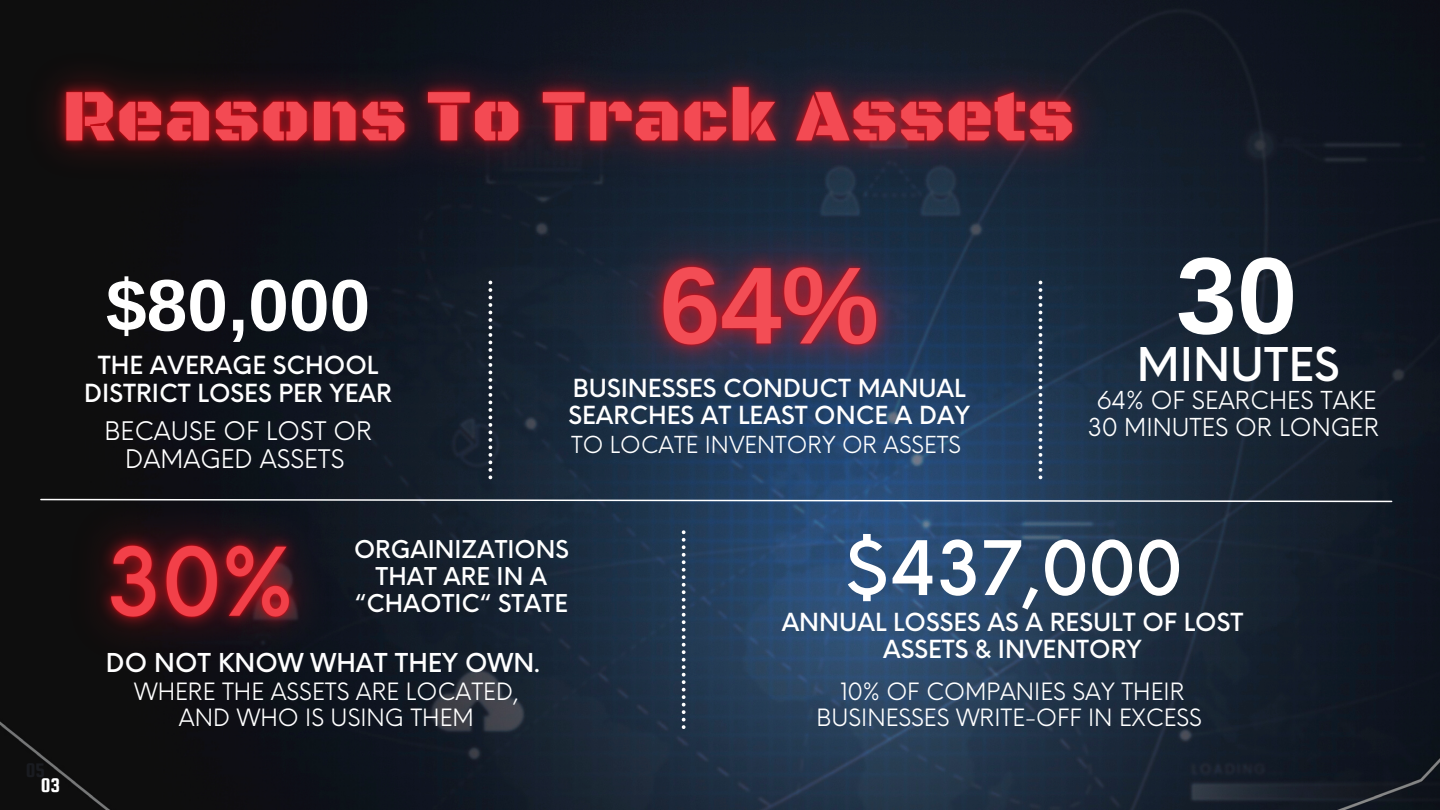
<style>
.page{position:relative;width:1440px;height:810px;background:#fff}
.page>*{position:absolute;margin:0;border:0;box-sizing:border-box;transform-origin:0 0}
.t1{font:700 109px "Arimo";color:#fff}
.t2{font:500 73.2px "Neue Einstellung";color:#fff}
.t3{font:700 73.2px "Arimo";color:#fff}
.t4{font:500 45.3px "Neue Einstellung";color:#fff}
.t5{font:500 25.4px "Neue Einstellung";color:#fff}
.t6{font:25px/27.8px "Neue Einstellung";color:#fff;text-align:center}
.t7{font:500 24.3px/27px "Neue Einstellung";color:#fff;text-align:center}
.t8{font:24.1px/27px "Neue Einstellung";color:#fff;text-align:center}
.t9{font:500 23.9px/27px "Neue Einstellung";color:#fff;text-align:center}
.t10{font:23.2px/26.2px "Neue Einstellung";color:#fff;text-align:center}
.t11{font:22.9px "Neue Einstellung";color:#fff}
.t12{font:21px "Squada One";color:#fff}
</style>
<div class="page">
<img style="left:0;top:0;width:1440px;height:810px">
<img style="left:0;top:2px;width:1145px;height:233px">
<img style="left:556px;top:141px;width:427px;height:330px">
<img style="left:22px;top:416px;width:357px;height:317px">
<svg style="left:39px;top:498px;width:1354px;height:5px;background:#5e6b7a"></svg>
<svg style="left:489px;top:281px;width:3px;height:198px"></svg>
<svg style="left:1039px;top:281px;width:3px;height:198px"></svg>
<svg style="left:682px;top:530px;width:4px;height:199px"></svg>
<p class="t12" style="left:41px;top:774px;width:21px">03</p>
<p class="t3" style="left:106px;top:264px;width:266px">$80,000</p>
<p class="t7" style="left:84px;top:349px;width:309px;line-height:27.8px">THE AVERAGE SCHOOL<br>DISTRICT LOSES PER YEAR</p>
<p class="t6" style="left:104px;top:415px;width:269px">BECAUSE OF LOST OR<br>DAMAGED ASSETS</p>
<p class="t7" style="left:568px;top:372px;width:403px;text-align:left">BUSINESSES CONDUCT MANUAL<br>SEARCHES AT LEAST ONCE A DAY</p>
<p class="t11" style="left:571px;top:424px;width:391px">TO LOCATE INVENTORY OR ASSETS</p>
<p class="t1" style="left:1176px;top:235px;width:123px">30</p>
<p class="t4" style="left:1137px;top:324px;width:204px">MINUTES</p>
<p class="t8" style="left:1088px;top:384px;width:293px">64% OF SEARCHES TAKE<br>30 MINUTES OR LONGER</p>
<p class="t9" style="left:354px;top:533px;width:216px">ORGAINIZATIONS<br>THAT ARE IN A “CHAOTIC“ STATE</p>
<p class="t5" style="left:106px;top:640px;width:435px">DO NOT KNOW WHAT THEY OWN.</p>
<p class="t10" style="left:134px;top:676px;width:386px">WHERE THE ASSETS ARE LOCATED,<br>AND WHO IS USING THEM</p>
<p class="t2" style="left:843px;top:503px;width:341px">$437,000</p>
<p class="t7" style="left:782px;top:607px;width:463px">ANNUAL LOSSES AS A RESULT OF LOST<br>ASSETS &amp; INVENTORY</p>
<p class="t10" style="left:816px;top:676px;width:387px">10% OF COMPANIES SAY THEIR<br>BUSINESSES WRITE-OFF IN EXCESS</p>
</div>
